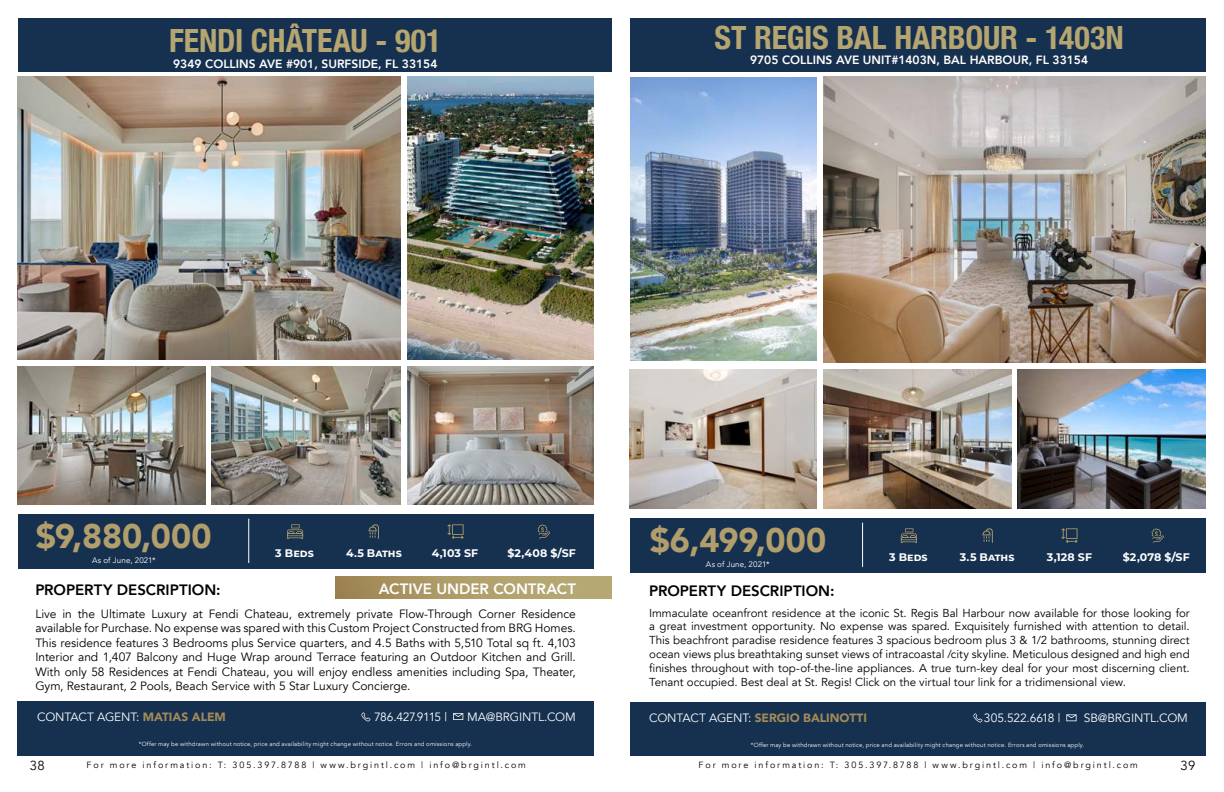
<style>
.page{position:relative;width:1224px;height:792px;background:#fff}
.page>*{position:absolute;margin:0;border:0;box-sizing:border-box;transform-origin:0 0}
.t1{font:900 34px "Avenir";letter-spacing:.005em;color:#b19e6c}
.t2{font:700 condensed 32px "Helvetica Neue";letter-spacing:-.005em;color:#b5a571}
.t3{font:800 15px "Avenir";color:#000}
.t4{font:800 15px "Avenir";color:#fff}
.t5{font:13.1px "Avenir";color:#000}
.t6{font:12px/14.4px "Avenir";letter-spacing:-.005em;color:#000;text-align:justify}
.t7{font:800 12px "Avenir";color:#fff}
.t8{font:12px "Avenir";letter-spacing:-.01em;color:#fff}
.t9{font:900 12px "Avenir";letter-spacing:-.005em;color:#a28b59}
.t10{font:12px "Avenir";letter-spacing:-.03em;color:#fff}
.t11{font:11.5px/13.8px "Avenir";color:#000;text-align:justify}
.t12{font:700 11px "Montserrat";letter-spacing:.005em;color:#fff}
.t13{font:9px "Avenir";letter-spacing:.21em;color:#000}
.t14{font:8px "Avenir";letter-spacing:.01em;color:#fff}
.t15{font:6px "Avenir";letter-spacing:.025em;color:#fff}
.s1{font-weight:900;color:#a28b59}
.s2{font-weight:400;color:#fff}
</style>
<div class="page">
<img style="left:336px;top:576px;width:276px;height:23px">
<div style="left:18px;top:18px;width:594px;height:53px;background:#16304f"></div>
<div style="left:18px;top:701px;width:576px;height:55px;background:#16304f"></div>
<div style="left:630px;top:18px;width:576px;height:53px;background:#16304f"></div>
<div style="left:630px;top:702px;width:576px;height:54px;background:#16304f"></div>
<img style="left:18px;top:76px;width:382px;height:284px">
<img style="left:18px;top:366px;width:187px;height:139px">
<img style="left:407px;top:366px;width:187px;height:139px">
<img style="left:212px;top:366px;width:188px;height:139px">
<div style="left:18px;top:514px;width:576px;height:55px;background:#16304f"></div>
<img style="left:407px;top:77px;width:187px;height:283px">
<img style="left:823px;top:77px;width:383px;height:286px">
<img style="left:1018px;top:369px;width:188px;height:140px">
<img style="left:630px;top:369px;width:187px;height:140px">
<img style="left:823px;top:369px;width:188px;height:140px">
<div style="left:630px;top:518px;width:576px;height:55px;background:#16304f"></div>
<img style="left:630px;top:78px;width:187px;height:283px">
<hr style="left:249px;top:519px;width:1px;height:44px;background:#fff">
<svg style="left:287px;top:524px;width:16px;height:15px"></svg>
<svg style="left:369px;top:524px;width:10px;height:15px"></svg>
<svg style="left:447px;top:524px;width:17px;height:15px"></svg>
<svg style="left:538px;top:524px;width:12px;height:15px"></svg>
<svg style="left:361px;top:712px;width:10px;height:10px"></svg>
<svg style="left:453px;top:713px;width:10px;height:7px"></svg>
<hr style="left:862px;top:523px;width:1px;height:44px;background:#fff">
<svg style="left:901px;top:528px;width:16px;height:15px"></svg>
<svg style="left:982px;top:528px;width:11px;height:15px"></svg>
<svg style="left:1061px;top:528px;width:17px;height:15px"></svg>
<svg style="left:1151px;top:528px;width:13px;height:15px"></svg>
<svg style="left:973px;top:713px;width:10px;height:10px"></svg>
<svg style="left:1066px;top:714px;width:11px;height:7px"></svg>
<h2 class="t2" style="left:169px;top:14px;width:274px">FENDI CHÂTEAU - 901</h2>
<p class="t7" style="left:173px;top:54px;width:266px">9349 COLLINS AVE #901, SURFSIDE, FL 33154</p>
<h2 class="t2" style="left:715px;top:11px;width:411px">ST REGIS BAL HARBOUR - 1403N</h2>
<p class="t7" style="left:750px;top:51px;width:340px">9705 COLLINS AVE UNIT#1403N, BAL HARBOUR, FL 33154</p>
<h1 class="t1" style="left:36px;top:507px;width:177px">$9,880,000</h1>
<p class="t14" style="left:92px;top:555px;width:65px">As of June, 2021*</p>
<h3 class="t3" style="left:35px;top:578px;width:187px">PROPERTY DESCRIPTION:</h3>
<p class="t12" style="left:275px;top:545px;width:40px">3 Beds</p>
<p class="t12" style="left:346px;top:545px;width:57px">4.5 Baths</p>
<p class="t12" style="left:432px;top:545px;width:48px">4,103 SF</p>
<p class="t12" style="left:507px;top:545px;width:70px">$2,408 $/SF</p>
<h3 class="t4" style="left:379px;top:577px;width:199px">ACTIVE UNDER CONTRACT</h3>
<h1 class="t1" style="left:650px;top:511px;width:178px">$6,499,000</h1>
<p class="t14" style="left:706px;top:559px;width:65px">As of June, 2021*</p>
<h3 class="t3" style="left:649px;top:579px;width:187px">PROPERTY DESCRIPTION:</h3>
<p class="t12" style="left:889px;top:549px;width:40px">3 Beds</p>
<p class="t12" style="left:960px;top:549px;width:56px">3.5 Baths</p>
<p class="t12" style="left:1047px;top:549px;width:47px">3,128 SF</p>
<p class="t12" style="left:1123px;top:549px;width:68px">$2,078 $/SF</p>
<p class="t6" style="left:35px;top:607px;width:542px">Live in the Ultimate Luxury at Fendi Chateau, extremely private Flow-Through Corner Residence available for Purchase. No expense was spared with this Custom Project Constructed from BRG Homes.<br>This residence features 3 Bedrooms plus Service quarters, and 4.5 Baths with 5,510 Total sq ft. 4,103<br>Interior and 1,407 Balcony and Huge Wrap around Terrace featuring an Outdoor Kitchen and Grill.<br>With only 58 Residences at Fendi Chateau, you will enjoy endless amenities including Spa, Theater, Gym, Restaurant, 2 Pools, Beach Service with 5 Star Luxury Concierge.</p>
<p class="t11" style="left:649px;top:606px;width:542px">Immaculate oceanfront residence at the iconic St. Regis Bal Harbour now available for those looking for a great investment opportunity. No expense was spared. Exquisitely furnished with attention to detail.<br>This beachfront paradise residence features 3 spacious bedroom plus 3 &amp; 1/2 bathrooms, stunning direct ocean views plus breathtaking sunset views of intracoastal /city skyline. Meticulous designed and high end finishes throughout with top-of-the-line appliances. A true turn-key deal for your most discerning client.<br>Tenant occupied. Best deal at St. Regis! Click on the virtual tour link for a tridimensional view.</p>
<p class="t8" style="left:37px;top:710px;width:190px">CONTACT AGENT: <span class="s1">MATIAS ALEM</span></p>
<p class="t10" style="left:374px;top:710px;width:75px">786.427.9115 |</p>
<p class="t8" style="left:467px;top:710px;width:110px">MA@BRGINTL.COM</p>
<p class="t9" style="left:649px;top:708px;width:219px"><span class="s2">CONTACT AGENT:</span> SERGIO BALINOTTI</p>
<p class="t8" style="left:984px;top:711px;width:78px">305.522.6618 |</p>
<p class="t8" style="left:1084px;top:711px;width:106px">SB@BRGINTL.COM</p>
<p class="t15" style="left:139px;top:740px;width:335px">*Offer may be withdrawn without notice, price and availability might change without notice. Errors and omissions apply.</p>
<p class="t15" style="left:751px;top:741px;width:335px">*Offer may be withdrawn without notice, price and availability might change without notice. Errors and omissions apply.</p>
<p class="t5" style="left:30px;top:758px;width:17px">38</p>
<p class="t13" style="left:87px;top:760px;width:441px">For more information: T: 305.397.8788 | www.brgintl.com | info@brgintl.com</p>
<p class="t13" style="left:699px;top:760px;width:441px">For more information: T: 305.397.8788 | www.brgintl.com | info@brgintl.com</p>
<p class="t5" style="left:1180px;top:758px;width:16px">39</p>
</div>
